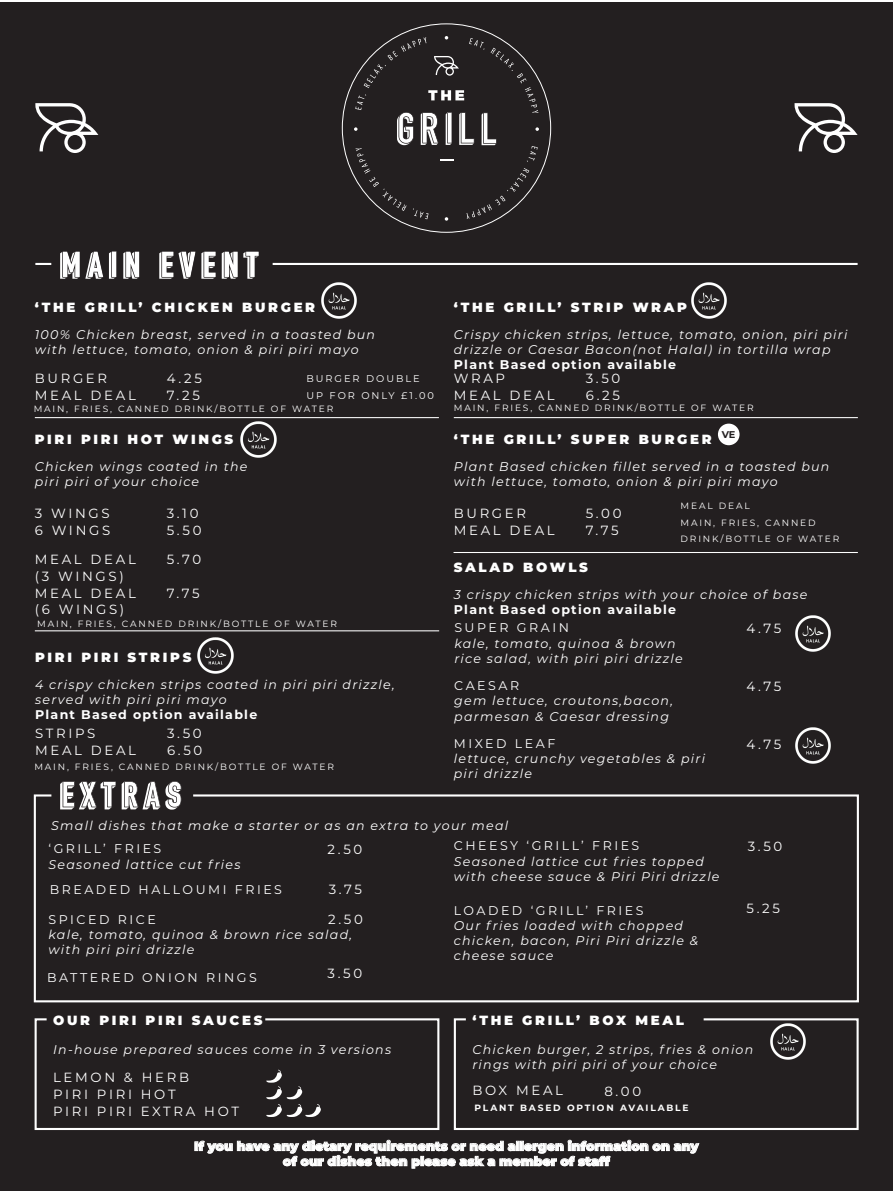
<style>
.page{position:relative;width:893px;height:1191px;background:#fff}
.page>*{position:absolute;margin:0;border:0;box-sizing:border-box;transform-origin:0 0}
.t1{font:13.3px/16.8px "Montserrat";letter-spacing:.2em;color:#fff}
.t2{font:900 13.3px "Montserrat";letter-spacing:.2em;color:#fff}
.t3{font:italic 12.6px/15.1px "Montserrat";letter-spacing:.1em;color:#fff}
.t4{font:12.6px "Montserrat";letter-spacing:.2em;color:#fff}
.t5{font:900 12.6px/15.1px "Montserrat";color:#fff;text-align:center}
.t6{font:700 12.6px "Montserrat";letter-spacing:.1em;color:#fff}
.t7{font:9.8px/16.8px "Montserrat";letter-spacing:.2em;color:#fff}
.t8{font:700 9.8px "Montserrat";color:#231f20}
.t9{font:9.1px/16.8px "Montserrat";letter-spacing:.2em;color:#fff}
.t10{font:700 9.1px "Montserrat";letter-spacing:.2em;color:#fff}
</style>
<div class="page">
<div style="left:0;top:2px;width:893px;height:1189px;background:#231f20"></div>
<svg style="left:354px;top:36px;width:185px;height:185px"></svg>
<svg style="left:35px;top:103px;width:63px;height:50px"></svg>
<svg style="left:794px;top:103px;width:64px;height:50px"></svg>
<svg style="left:60px;top:251px;width:57px;height:28px"></svg>
<svg style="left:123px;top:251px;width:17px;height:28px"></svg>
<svg style="left:159px;top:251px;width:57px;height:28px"></svg>
<svg style="left:222px;top:251px;width:37px;height:28px"></svg>
<hr style="left:273px;top:263px;width:585px;height:2px;background:#fff">
<svg style="left:35px;top:263px;width:16px;height:2px"></svg>
<hr style="left:35px;top:417px;width:404px;height:1px;background:#fff">
<hr style="left:454px;top:417px;width:404px;height:1px;background:#fff">
<hr style="left:35px;top:630px;width:404px;height:1px;background:#fff">
<hr style="left:454px;top:552px;width:404px;height:1px;background:#fff">
<svg style="left:33px;top:793px;width:826px;height:210px"></svg>
<svg style="left:60px;top:781px;width:56px;height:28px"></svg>
<svg style="left:122px;top:781px;width:59px;height:28px"></svg>
<svg style="left:453px;top:1018px;width:406px;height:112px"></svg>
<svg style="left:34px;top:1018px;width:406px;height:112px"></svg>
<svg style="left:266px;top:1069px;width:55px;height:48px"></svg>
<div style="left:718px;top:423px;width:21px;height:22px;background:#fff;border-radius:50%"></div>
<img style="left:321px;top:282px;width:36px;height:37px">
<img style="left:237px;top:417px;width:43px;height:41px">
<img style="left:197px;top:637px;width:37px;height:37px">
<img style="left:691px;top:282px;width:36px;height:37px">
<img style="left:795px;top:615px;width:36px;height:37px">
<img style="left:795px;top:727px;width:36px;height:37px">
<img style="left:766px;top:1019px;width:44px;height:44px">
<svg style="left:195px;top:1139px;width:504px;height:29px"></svg>
<p class="t2" style="left:35px;top:297px;width:282px">‘THE GRILL’ CHICKEN BURGER</p>
<p class="t3" style="left:35px;top:326px;width:342px">100% Chicken breast, served in a toasted bun with lettuce, tomato, onion &amp; piri piri mayo</p>
<p class="t1" style="left:35px;top:370px;width:102px">BURGER<br>MEAL DEAL</p>
<p class="t1" style="left:167px;top:370px;width:37px">4.25<br>7.25</p>
<p class="t7" style="left:306px;top:370px;width:129px">BURGER DOUBLE<br>UP FOR ONLY £1.00</p>
<p class="t9" style="left:34px;top:400px;width:301px">MAIN, FRIES, CANNED DRINK/BOTTLE OF WATER</p>
<p class="t2" style="left:35px;top:429px;width:200px">PIRI PIRI HOT WINGS</p>
<p class="t3" style="left:35px;top:458px;width:214px">Chicken wings coated in the piri piri of your choice</p>
<p class="t1" style="left:35px;top:504px;width:77px">3 WINGS<br>6 WINGS</p>
<p class="t1" style="left:167px;top:504px;width:36px">3.10<br>5.50</p>
<p class="t1" style="left:35px;top:550px;width:102px">MEAL DEAL (3 WINGS)<br>MEAL DEAL (6 WINGS)</p>
<p class="t1" style="left:167px;top:550px;width:36px">5.70</p>
<p class="t1" style="left:167px;top:584px;width:34px">7.75</p>
<p class="t9" style="left:37px;top:614px;width:301px">MAIN, FRIES, CANNED DRINK/BOTTLE OF WATER</p>
<p class="t2" style="left:35px;top:647px;width:158px">PIRI PIRI STRIPS</p>
<p class="t3" style="left:35px;top:676px;width:361px">4 crispy chicken strips coated in piri piri drizzle, served with piri piri mayo</p>
<p class="t6" style="left:35px;top:705px;width:224px">Plant Based option available</p>
<p class="t1" style="left:35px;top:724px;width:102px">STRIPS<br>MEAL DEAL</p>
<p class="t1" style="left:167px;top:724px;width:37px">3.50<br>6.50</p>
<p class="t9" style="left:34px;top:758px;width:301px">MAIN, FRIES, CANNED DRINK/BOTTLE OF WATER</p>
<p class="t2" style="left:454px;top:297px;width:235px">‘THE GRILL’ STRIP WRAP</p>
<p class="t3" style="left:454px;top:326px;width:395px">Crispy chicken strips, lettuce, tomato, onion, piri piri drizzle or Caesar Bacon(not Halal) in tortilla wrap</p>
<p class="t6" style="left:454px;top:356px;width:224px">Plant Based option available</p>
<p class="t1" style="left:454px;top:370px;width:102px">WRAP<br>MEAL DEAL</p>
<p class="t1" style="left:586px;top:370px;width:36px">3.50<br>6.25</p>
<p class="t9" style="left:454px;top:399px;width:301px">MAIN, FRIES, CANNED DRINK/BOTTLE OF WATER</p>
<p class="t8" style="left:722px;top:427px;width:15px">VE</p>
<p class="t2" style="left:454px;top:429px;width:259px">‘THE GRILL’ SUPER BURGER</p>
<p class="t3" style="left:454px;top:458px;width:377px">Plant Based chicken fillet served in a toasted bun with lettuce, tomato, onion &amp; piri piri mayo</p>
<p class="t1" style="left:454px;top:504px;width:102px">BURGER<br>MEAL DEAL</p>
<p class="t1" style="left:586px;top:504px;width:37px">5.00<br>7.75</p>
<p class="t9" style="left:681px;top:497px;width:160px">MEAL DEAL<br>MAIN, FRIES, CANNED<br>DRINK/BOTTLE OF WATER</p>
<p class="t2" style="left:454px;top:557px;width:136px">SALAD BOWLS</p>
<p class="t3" style="left:454px;top:587px;width:355px">3 crispy chicken strips with your choice of base</p>
<p class="t6" style="left:454px;top:601px;width:224px">Plant Based option available</p>
<p class="t4" style="left:454px;top:619px;width:116px">SUPER GRAIN</p>
<p class="t3" style="left:454px;top:635px;width:230px">kale, tomato, quinoa &amp; brown rice salad, with piri piri drizzle</p>
<p class="t4" style="left:454px;top:677px;width:66px">CAESAR</p>
<p class="t3" style="left:454px;top:693px;width:220px">gem lettuce, croutons,bacon, parmesan &amp; Caesar dressing</p>
<p class="t4" style="left:454px;top:735px;width:103px">MIXED LEAF</p>
<p class="t3" style="left:454px;top:750px;width:253px">lettuce, crunchy vegetables &amp; piri piri drizzle</p>
<p class="t1" style="left:746px;top:619px;width:36px">4.75</p>
<p class="t1" style="left:746px;top:677px;width:36px">4.75</p>
<p class="t1" style="left:746px;top:735px;width:36px">4.75</p>
<p class="t3" style="left:51px;top:817px;width:458px">Small dishes that make a starter or as an extra to your meal</p>
<p class="t1" style="left:328px;top:840px;width:36px">2.50</p>
<p class="t4" style="left:454px;top:837px;width:187px">CHEESY ‘GRILL’ FRIES</p>
<p class="t1" style="left:748px;top:837px;width:36px">3.50</p>
<p class="t3" style="left:454px;top:853px;width:267px">Seasoned lattice cut fries topped with cheese sauce &amp; Piri Piri drizzle</p>
<p class="t4" style="left:49px;top:840px;width:114px">‘GRILL’ FRIES</p>
<p class="t3" style="left:49px;top:856px;width:194px">Seasoned lattice cut fries</p>
<p class="t4" style="left:50px;top:880px;width:234px">BREADED HALLOUMI FRIES</p>
<p class="t1" style="left:329px;top:880px;width:35px">3.75</p>
<p class="t1" style="left:328px;top:910px;width:36px">2.50</p>
<p class="t4" style="left:49px;top:910px;width:109px">SPICED RICE</p>
<p class="t3" style="left:49px;top:926px;width:305px">kale, tomato, quinoa &amp; brown rice salad, with piri piri drizzle</p>
<p class="t4" style="left:47px;top:968px;width:211px">BATTERED ONION RINGS</p>
<p class="t1" style="left:328px;top:964px;width:36px">3.50</p>
<p class="t2" style="left:53px;top:1010px;width:211px">OUR PIRI PIRI SAUCES</p>
<p class="t3" style="left:53px;top:1041px;width:339px">In-house prepared sauces come in 3 versions</p>
<p class="t1" style="left:53px;top:1068px;width:187px">LEMON &amp; HERB<br>PIRI PIRI HOT<br>PIRI PIRI EXTRA HOT</p>
<p class="t4" style="left:454px;top:901px;width:191px">LOADED ‘GRILL’ FRIES</p>
<p class="t1" style="left:746px;top:899px;width:35px">5.25</p>
<p class="t3" style="left:454px;top:917px;width:246px">Our fries loaded with chopped chicken, bacon, Piri Piri drizzle &amp; cheese sauce</p>
<p class="t2" style="left:472px;top:1010px;width:213px">‘THE GRILL’ BOX MEAL</p>
<p class="t3" style="left:472px;top:1041px;width:282px">Chicken burger, 2 strips, fries &amp; onion rings with piri piri of your choice</p>
<p class="t1" style="left:472px;top:1081px;width:92px">BOX MEAL</p>
<p class="t1" style="left:604px;top:1082px;width:38px">8.00</p>
<p class="t10" style="left:475px;top:1100px;width:216px">PLANT BASED OPTION AVAILABLE</p>
<p class="t5" style="left:194px;top:1137px;width:506px">If you have any dietary requirements or need allergen information on any of our dishes then please ask a member of staff</p>
</div>
